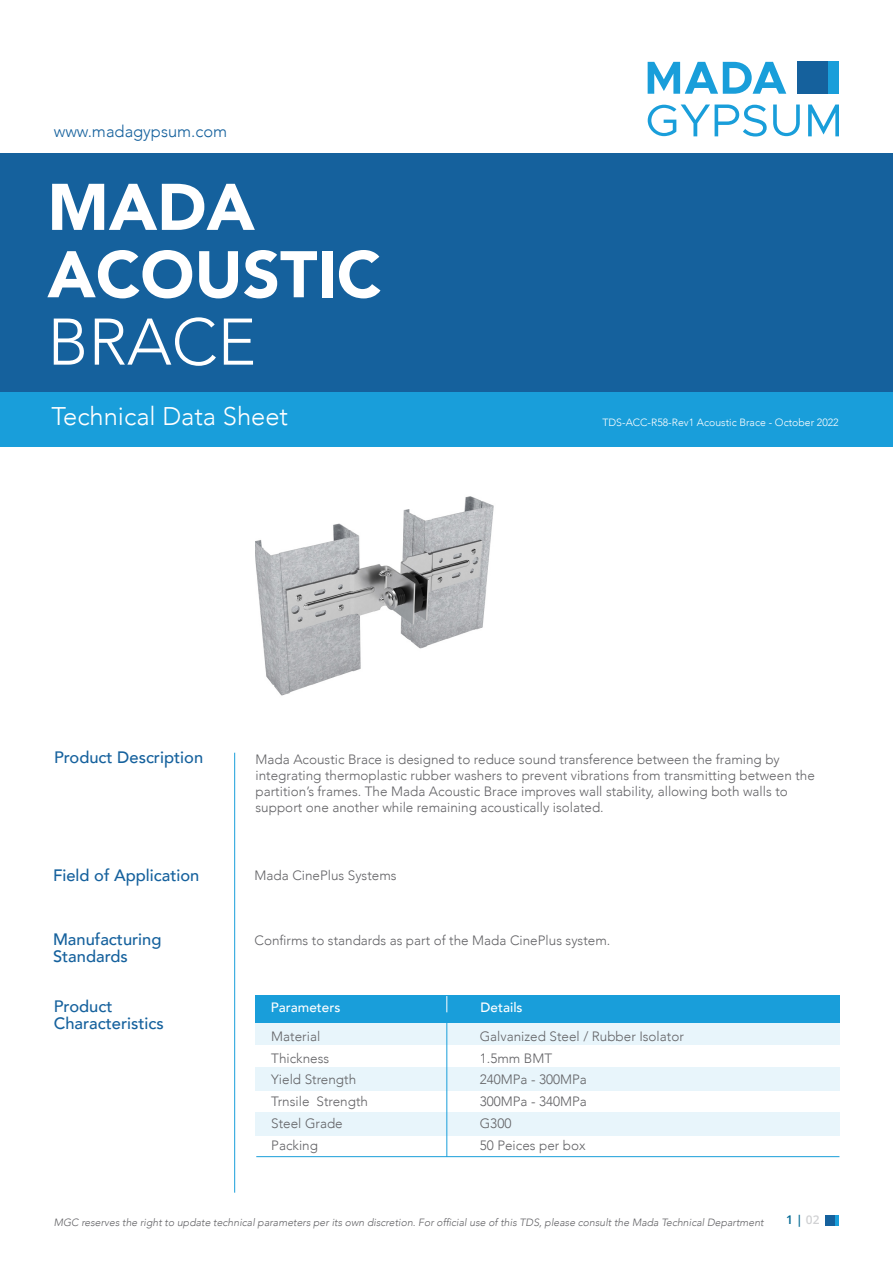
<style>
.page{position:relative;width:893px;height:1263px;background:#fff}
.page>*{position:absolute;margin:0;border:0;box-sizing:border-box;transform-origin:0 0}
.t1{font:900 65.1px/67.3px "Avenir";color:#fff}
.t2{font:300 65.1px "Avenir";color:#fff}
.t3{font:300 25.5px "Avenir";color:#fff}
.t4{font:500 16.5px/16.5px "Avenir";color:#15619d}
.t5{font:300 16.5px "Avenir";color:#15619d}
.t6{font:300 13.5px/16.2px "Avenir";color:#636366}
.t7{font:500 13.5px "Avenir";color:#fff}
.t8{font:600 12px "Open Sans";color:#006893}
.t9{font:italic 300 10.5px "Avenir";color:#636366}
.t10{font:300 10.5px "Avenir";color:#fff}
.s1{color:#d1d2d4}
</style>
<div class="page">
<div style="left:826px;top:1215px;width:10px;height:11px;background:#15619d"></div>
<svg style="left:836px;top:1215px;width:3px;height:11px"></svg>
<div style="left:0;top:153px;width:893px;height:239px;background:#15619d"></div>
<div style="left:0;top:392px;width:893px;height:54px;background:#199eda"></div>
<div style="left:797px;top:62px;width:31px;height:32px;background:#15619d"></div>
<svg style="left:648px;top:62px;width:138px;height:32px"></svg>
<svg style="left:648px;top:105px;width:119px;height:32px"></svg>
<svg style="left:773px;top:105px;width:27px;height:31px"></svg>
<svg style="left:808px;top:105px;width:31px;height:31px"></svg>
<div style="left:828px;top:62px;width:11px;height:32px;background:#199eda"></div>
<hr style="left:234px;top:753px;width:1px;height:440px;background:#199eda">
<img style="left:256px;top:496px;width:238px;height:200px">
<div style="left:255px;top:1021px;width:584px;height:24px;background:#e8f5fb"></div>
<div style="left:255px;top:1067px;width:584px;height:23px;background:#e8f5fb"></div>
<div style="left:255px;top:1112px;width:584px;height:23px;background:#e8f5fb"></div>
<div style="left:255px;top:995px;width:584px;height:27px;background:#199eda"></div>
<svg style="left:447px;top:996px;width:1px;height:16px"></svg>
<hr style="left:447px;top:1013px;width:1px;height:144px;background:#199eda">
<hr style="left:256px;top:1156px;width:583px;height:1px;background:#199eda">
<p class="t5" style="left:54px;top:121px;width:175px">www.madagypsum.com</p>
<h1 class="t1" style="left:47px;top:172px;width:335px">MADA<br>ACOUSTIC</h1>
<h1 class="t2" style="left:47px;top:304px;width:210px">BRACE</h1>
<h2 class="t3" style="left:51px;top:401px;width:238px">Technical Data Sheet</h2>
<p class="t10" style="left:602px;top:416px;width:238px">TDS-ACC R- 58-Rev1 Acoustic Brace - October 2022</p>
<p class="t4" style="left:54px;top:748px;width:151px">Product Description</p>
<p class="t4" style="left:53px;top:866px;width:148px">Field of Application</p>
<p class="t6" style="left:256px;top:751px;width:561px">Mada Acoustic Brace is designed to reduce sound transference between the framing by integrating thermoplastic rubber washers to prevent vibrations from transmitting between the partitions’ frames. The Mada Acoustic Brace improves wall stability, allowing both walls to support one another while remaining acoustically isolated.</p>
<p class="t6" style="left:255px;top:867px;width:144px">Mada CinePlus Systems</p>
<p class="t4" style="left:53px;top:930px;width:110px">Manufacturing<br>Standards</p>
<p class="t4" style="left:54px;top:997px;width:111px">Product<br>Characteristics</p>
<p class="t7" style="left:481px;top:996px;width:43px">Details</p>
<p class="t6" style="left:255px;top:932px;width:357px">Confirms to standards as part of the Mada CinePlus system.</p>
<p class="t7" style="left:271px;top:996px;width:71px">Parameters</p>
<p class="t6" style="left:271px;top:1028px;width:50px">Material</p>
<p class="t6" style="left:480px;top:1028px;width:206px">Galvanized Steel / Rubber Isolator</p>
<p class="t6" style="left:271px;top:1050px;width:59px">Thickness</p>
<p class="t6" style="left:480px;top:1050px;width:74px">1.5mm BMT</p>
<p class="t6" style="left:271px;top:1072px;width:86px">Yield Strength</p>
<p class="t6" style="left:480px;top:1072px;width:109px">240MPa - 300MPa</p>
<p class="t6" style="left:271px;top:1093px;width:40px">Trnsile</p>
<p class="t6" style="left:317px;top:1093px;width:53px">Strength</p>
<p class="t6" style="left:480px;top:1093px;width:109px">300MPa - 340MPa</p>
<p class="t6" style="left:271px;top:1115px;width:73px">Steel Grade</p>
<p class="t6" style="left:480px;top:1115px;width:33px">G300</p>
<p class="t6" style="left:271px;top:1137px;width:48px">Packing</p>
<p class="t6" style="left:480px;top:1137px;width:107px">50 Peices per box</p>
<p class="t9" style="left:54px;top:1216px;width:711px">MGC reserves the right to update technical parameters per its own discretion. For official use of this TDS, please consult the Mada Technical Department</p>
<p class="t8" style="left:786px;top:1212px;width:35px">|1 <span class="s1">02</span></p>
</div>
